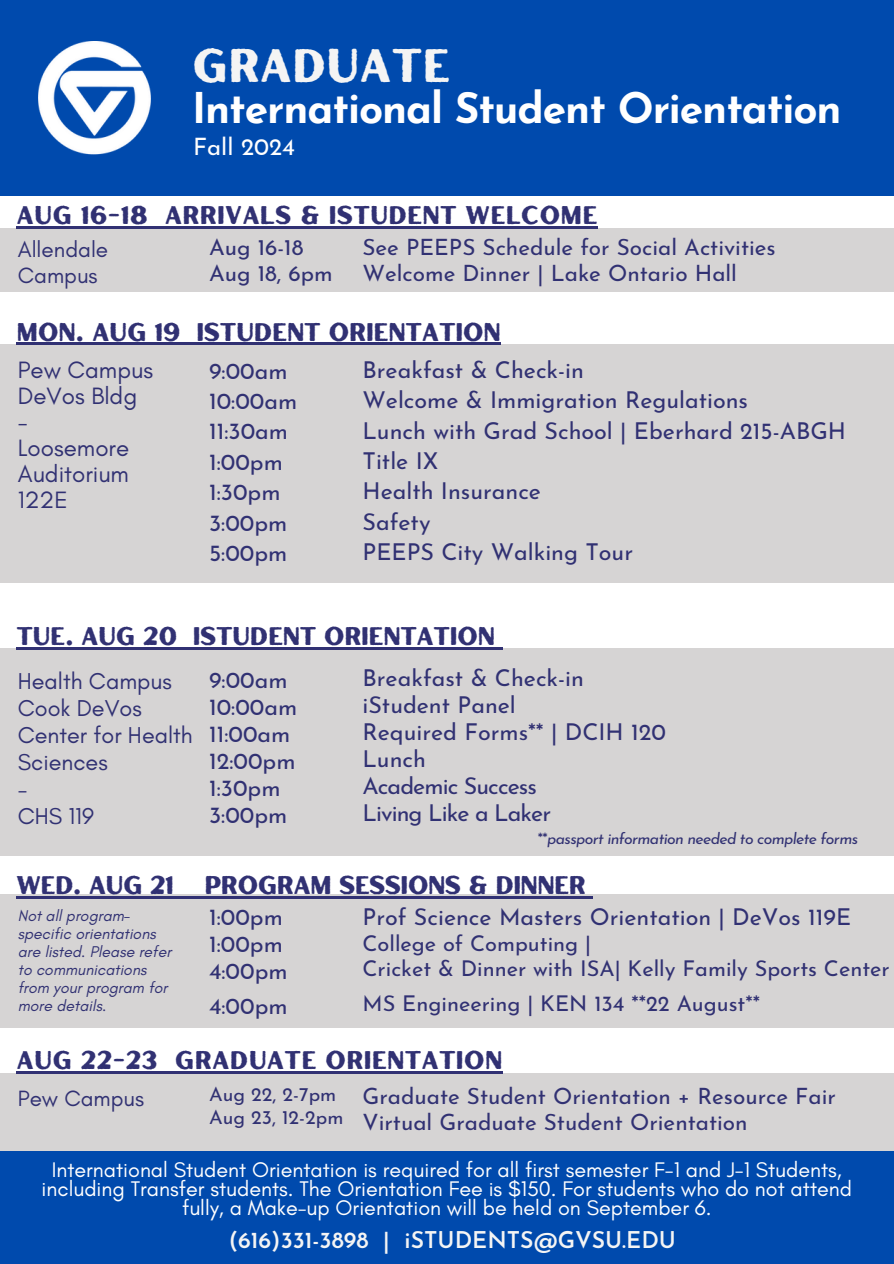
<style>
.page{position:relative;width:894px;height:1264px;background:#fff}
.page>*{position:absolute;margin:0;border:0;box-sizing:border-box;transform-origin:0 0}
.t1{font:46.95px "Hertical Sans Rough";color:#f4f4f4}
.t2{font:700 42.3px "Josefin Sans";letter-spacing:-.025em;color:#fff}
.t3{font:25.5px "Hertical Sans Rough";letter-spacing:-.01em;color:#313173}
.t4{font:25.5px "Hertical Sans Rough";letter-spacing:.01em;color:#313173}
.t5{font:24.15px/25.8px "Glacial Indifference";color:#313173}
.t6{font:24px "Josefin Sans";color:#fff}
.t7{font:23.4px/26.8px "Glacial Indifference";color:#313173}
.t8{font:23.25px/30.3px "Josefin Sans";color:#313173}
.t9{font:23.25px/31.5px "Glacial Indifference";color:#313173}
.t10{font:23.25px "Josefin Sans";letter-spacing:-.04em;color:#313173}
.t11{font:600 23.1px "Josefin Sans";color:#f4f4f4}
.t12{font:22.5px/25.8px "Josefin Sans";color:#313173}
.t13{font:22.5px/25.8px "Glacial Indifference";color:#313173}
.t14{font:21.75px/24.8px "Josefin Sans";color:#313173}
.t15{font:21.6px/19.2px "Glacial Indifference";color:#fff;text-align:center}
.t16{font:19.5px/22.5px "Josefin Sans";color:#313173}
.t17{font:italic 15.9px/18px "Glacial Indifference";color:#313173}
.t18{font:italic 15.75px "Josefin Sans";letter-spacing:-.04em;color:#313173}
.s1{font-style:normal}
</style>
<div class="page">
<div style="left:0;top:345px;width:893px;height:237px;background:#d6d4d4"></div>
<hr style="left:16px;top:343px;width:164px;height:2px;background:#313173">
<svg style="left:180px;top:343px;width:16px;height:2px"></svg>
<hr style="left:196px;top:343px;width:304px;height:2px;background:#313173">
<div style="left:0;top:649px;width:893px;height:207px;background:#d6d4d4"></div>
<hr style="left:16px;top:647px;width:161px;height:2px;background:#313173">
<svg style="left:177px;top:647px;width:16px;height:2px"></svg>
<hr style="left:193px;top:647px;width:301px;height:2px;background:#313173">
<svg style="left:494px;top:647px;width:8px;height:2px"></svg>
<div style="left:0;top:0;width:893px;height:195px;background:#004aad"></div>
<div style="left:0;top:1150px;width:893px;height:113px;background:#004aad"></div>
<img style="left:39px;top:41px;width:112px;height:114px">
<div style="left:0;top:228px;width:893px;height:63px;background:#d6d4d4"></div>
<hr style="left:16px;top:226px;width:132px;height:2px;background:#313173">
<svg style="left:148px;top:226px;width:17px;height:2px"></svg>
<hr style="left:165px;top:226px;width:432px;height:2px;background:#313173">
<div style="left:0;top:894px;width:893px;height:133px;background:#d6d4d4"></div>
<hr style="left:16px;top:895px;width:157px;height:3px;background:#313173">
<hr style="left:173px;top:895px;width:23px;height:3px;background:#313173">
<svg style="left:196px;top:896px;width:8px;height:2px"></svg>
<hr style="left:204px;top:895px;width:381px;height:3px;background:#313173">
<svg style="left:585px;top:896px;width:8px;height:2px"></svg>
<div style="left:0;top:1073px;width:893px;height:77px;background:#d6d4d4"></div>
<hr style="left:16px;top:1070px;width:142px;height:3px;background:#313173">
<hr style="left:158px;top:1070px;width:17px;height:3px;background:#313173">
<hr style="left:175px;top:1070px;width:327px;height:3px;background:#313173">
<h4 class="t1" style="left:192px;top:33px;width:260px">GRADUATE</h4>
<h4 class="t2" style="left:192px;top:92px;width:651px">International Student Orientation</h4>
<h4 class="t6" style="left:193px;top:137px;width:104px">Fall 2024</h4>
<p class="t4" style="left:16px;top:197px;width:582px">AUG 16-18 ARRIVALS &amp; ISTUDENT WELCOME</p>
<p class="t12" style="left:209px;top:236px;width:125px">Aug 16-18<br>Aug 18, 6pm</p>
<p class="t12" style="left:362px;top:236px;width:414px">See PEEPS Schedule for Social Activities<br>Welcome Dinner | Lake Ontario Hall</p>
<p class="t13" style="left:18px;top:236px;width:92px">Allendale<br>Campus</p>
<p class="t9" style="left:18px;top:253px;width:95px">Allendale</p>
<p class="t3" style="left:16px;top:314px;width:486px">MON. AUG 19 ISTUDENT ORIENTATION</p>
<h2 class="t8" style="left:209px;top:358px;width:90px">9:00am<br>10:00am<br>11:30am<br>1:00pm<br>1:30pm<br>3:00pm<br>5:00pm</h2>
<h1 class="t8" style="left:362px;top:357px;width:485px">Breakfast &amp; Check-in<br>Welcome &amp; Immigration Regulations<br>Lunch with Grad School | Eberhard 215-ABGH<br>Title IX<br>Health Insurance<br>Safety<br>PEEPS City Walking Tour</h1>
<p class="t5" style="left:18px;top:357px;width:137px">Pew Campus<br>DeVos Bldg -<br>Loosemore<br>Auditorium<br>122E</p>
<h4 class="t3" style="left:16px;top:618px;width:480px">TUE. AUG 20 ISTUDENT ORIENTATION</h4>
<h4 class="t7" style="left:18px;top:667px;width:176px">Health Campus<br>Cook DeVos<br>Center for Health<br>Sciences<br>-<br>CHS 119</h4>
<h4 class="t8" style="left:209px;top:668px;width:90px;line-height:27px">9:00am<br>10:00am<br>11:00am<br>12:00pm<br>1:30pm<br>3:00pm</h4>
<p class="t8" style="left:362px;top:665px;width:223px">Breakfast &amp; Check-in</p>
<h5 class="t8" style="left:362px;top:692px;width:155px">iStudent Panel</h5>
<h4 class="t8" style="left:362px;top:719px;width:305px">Required Forms** | DCIH 120</h4>
<h5 class="t8" style="left:362px;top:746px;width:65px">Lunch</h5>
<h5 class="t10" style="left:362px;top:776px;width:176px">Academic Success</h5>
<h4 class="t10" style="left:362px;top:803px;width:190px">Living Like a Laker</h4>
<p class="t18" style="left:537px;top:831px;width:322px"><span class="s1">**</span>passport information needed to complete forms</p>
<h4 class="t3" style="left:16px;top:867px;width:571px">WED. AUG 21 PROGRAM SESSIONS &amp; DINNER</h4>
<h4 class="t8" style="left:209px;top:906px;width:80px;line-height:27px">1:00pm<br>1:00pm<br>4:00pm</h4>
<p class="t8" style="left:362px;top:904px;width:490px">Prof Science Masters Orientation | DeVos 119E</p>
<p class="t17" style="left:18px;top:906px;width:155px">Not all program&shy;specific orientations are listed. Please refer to communications from your program for more details.</p>
<p class="t9" style="left:26px;top:917px;width:165px">Pew &amp; Allendale<br>Campuses</p>
<p class="t14" style="left:362px;top:933px;width:528px">College of Computing |<br>Cricket &amp; Dinner with ISA| Kelly Family Sports Center</p>
<h5 class="t8" style="left:209px;top:992px;width:80px">4:00pm</h5>
<h4 class="t14" style="left:362px;top:993px;width:399px">MS Engineering | KEN 134 **22 August**</h4>
<h5 class="t4" style="left:16px;top:1042px;width:487px">AUG 22-23 GRADUATE ORIENTATION</h5>
<h4 class="t16" style="left:209px;top:1085px;width:136px">Aug 22, 2-7pm<br>Aug 23, 12-2pm</h4>
<h4 class="t12" style="left:362px;top:1085px;width:475px">Graduate Student Orientation + Resource Fair<br>Virtual Graduate Student Orientation</h4>
<p class="t13" style="left:18px;top:1085px;width:128px">Pew Campus</p>
<h4 class="t9" style="left:32px;top:1098px;width:95px">Allendale</h4>
<p class="t15" style="left:42px;top:1159px;width:811px">International Student Orientation is required for all first semester F-1 and J-1 Students, including Transfer students. The Orientation Fee is $150. For students who do not attend fully, a Make-up Orientation will be held on September 6.</p>
<p class="t11" style="left:229px;top:1230px;width:448px">(616)331-3898 | iSTUDENTS@GVSU.EDU</p>
</div>
